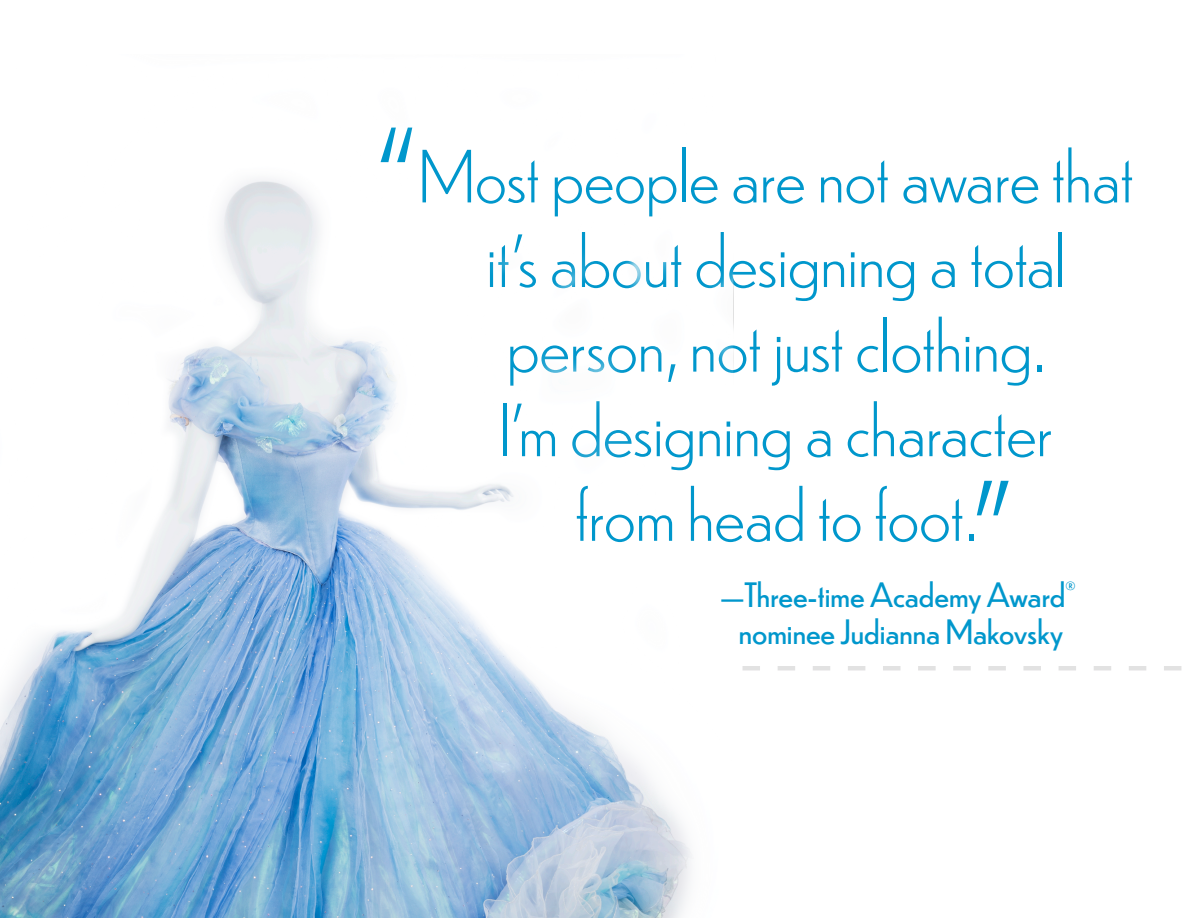
<style>
.page{position:relative;width:1188px;height:918px;background:#fff}
.page>*{position:absolute;margin:0;border:0;box-sizing:border-box;transform-origin:0 0}
.t1{font:300 135px "Dunbar Low";color:#0097cc}
.t2{font:300 70.5px/84.6px "Dunbar Low";color:#0097cc;text-align:center}
.t3{font:33px "Dunbar Low";color:#0097cc}
</style>
<div class="page">
<svg style="left:918px;top:666px;width:264px;height:4px"></svg>
<img style="left:0;top:180px;width:901px;height:738px">
<p class="t1" style="left:372px;top:82px;width:48px">“</p>
<p class="t2" style="left:418px;top:131px;width:717px">Most people are not aware that it’s about designing a total</p>
<p class="t2" style="left:507px;top:300px;width:542px">person, not just clothing.</p>
<p class="t2" style="left:499px;top:385px;width:556px">I’m designing a character</p>
<p class="t2" style="left:575px;top:469px;width:405px">from head to foot.</p>
<p class="t3" style="left:720px;top:571px;width:357px">—Three-time Academy Award<sup>®</sup></p>
<p class="t3" style="left:739px;top:608px;width:326px">nominee Judianna Makovsky</p>
<p class="t1" style="left:971px;top:435px;width:48px">”</p>
</div>
